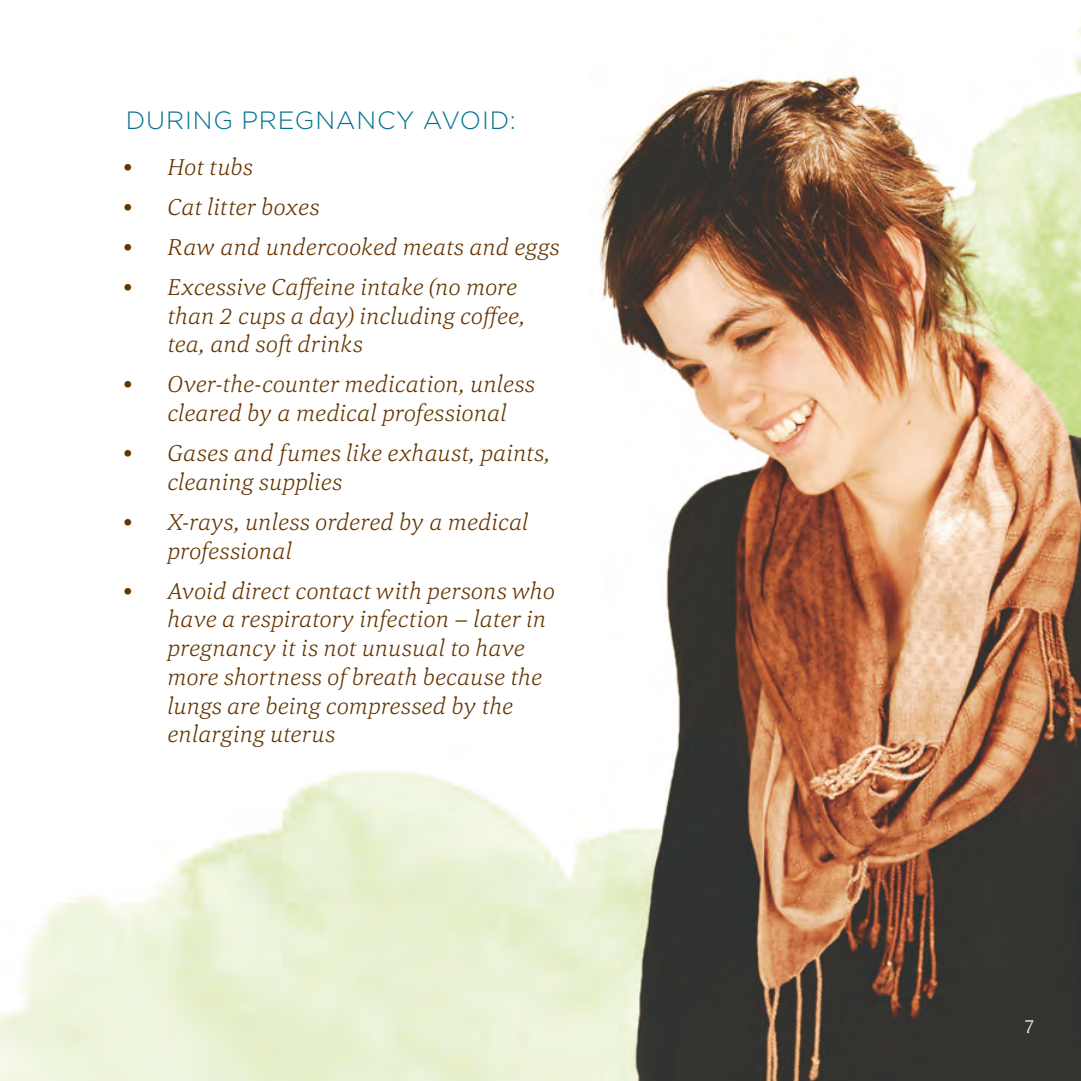
<style>
.page{position:relative;width:1081px;height:1081px;background:#fff}
.page>*{position:absolute;margin:0;border:0;box-sizing:border-box;transform-origin:0 0}
.Callout_Bullets{font:300 25px "Gotham";letter-spacing:.035em;color:#00718e}
.t1{font:italic 300 23.75px/28.8px "Corda";letter-spacing:.005em;color:#653500}
.t2{font:300 20px "Corda";color:#fff}
</style>
<div class="page">
<img style="left:0;top:26px;width:1081px;height:1055px">
<p class="Callout_Bullets" style="left:126px;top:104px;width:392px">DURING PREGNANCY AVOID:</p>
<p class="t1" style="left:122px;top:152px;width:132px">• Hot tubs</p>
<p class="t1" style="left:122px;top:192px;width:199px">• Cat litter boxes</p>
<p class="t1" style="left:122px;top:232px;width:439px">• Raw and undercooked meats and eggs</p>
<p class="t1" style="left:167px;top:272px;width:359px;text-indent:-45px">• Excessive Caffeine intake (no more than 2 cups a day) including coffee, tea, and soft drinks</p>
<p class="t1" style="left:167px;top:369px;width:369px;text-indent:-45px">• Over-the-counter medication, unless cleared by a medical professional</p>
<p class="t1" style="left:167px;top:438px;width:384px;text-indent:-45px">• Gases and fumes like exhaust, paints, cleaning supplies</p>
<p class="t1" style="left:167px;top:507px;width:363px;text-indent:-45px">• X-rays, unless ordered by a medical professional</p>
<p class="t1" style="left:167px;top:575px;width:389px;text-indent:-45px">• Avoid direct contact with persons who have a respiratory infection – later in pregnancy it is not unusual to have more shortness of breath because the lungs are being compressed by the enlarging uterus</p>
<p class="t2" style="left:1024px;top:1013px;width:12px">7</p>
</div>
